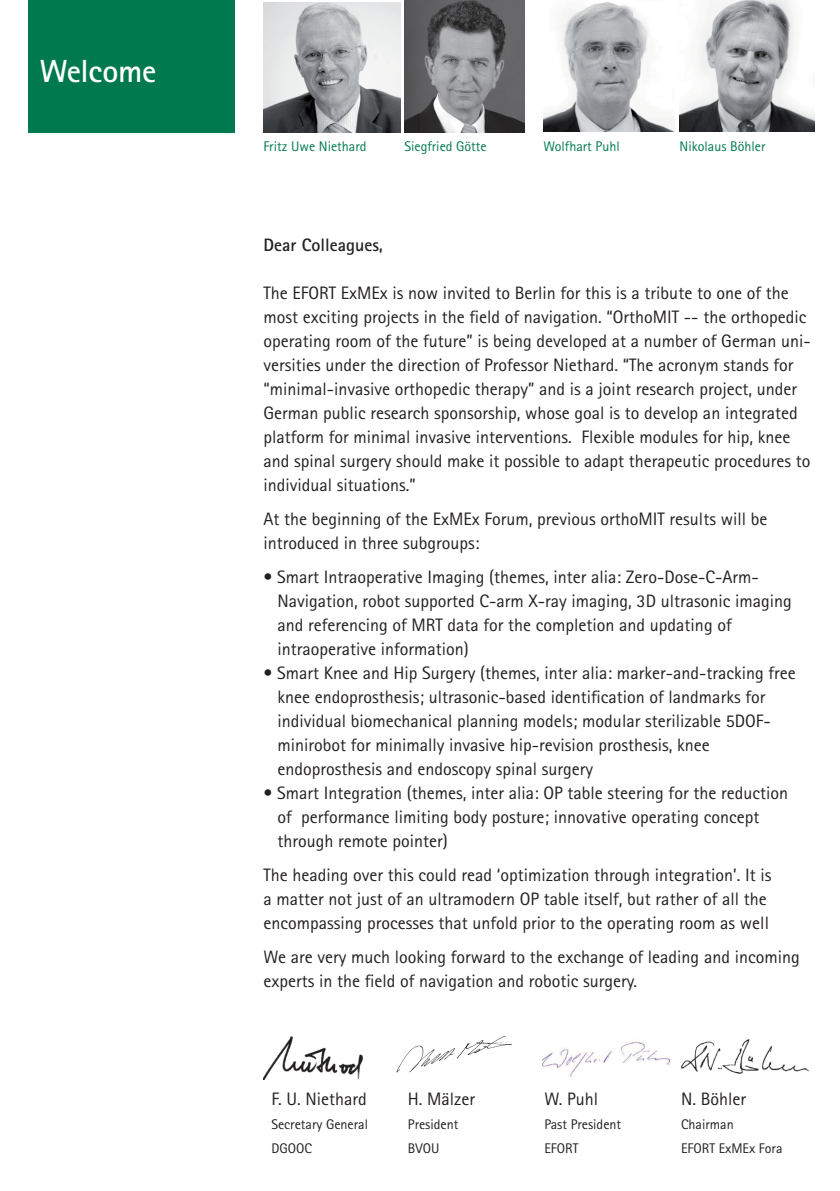
<style>
.page{position:relative;width:840px;height:1191px;background:#fff}
.page>*{position:absolute;margin:0;border:0;box-sizing:border-box;transform-origin:0 0}
.t1{font:700 32px "Rotis Sans Serif Std";letter-spacing:-.01em;color:#fff}
.t2{font:18px/24px "Rotis Sans Serif Std";color:#231f20}
.t3{font:700 18px "Rotis Sans Serif Std";color:#231f20}
.t4{font:14px/24px "Rotis Sans Serif Std";color:#231f20}
.t5{font:14px "Rotis Sans Serif Std";color:#00794e}
</style>
<div class="page">
<div style="left:28px;top:0;width:207px;height:133px;background:#00794e"></div>
<img style="left:404px;top:0;width:119px;height:132px">
<img style="left:263px;top:3px;width:137px;height:129px">
<img style="left:543px;top:2px;width:131px;height:130px">
<img style="left:679px;top:0;width:134px;height:132px">
<img style="left:396px;top:1035px;width:116px;height:38px">
<img style="left:542px;top:1042px;width:129px;height:34px">
<img style="left:681px;top:1039px;width:128px;height:35px">
<img style="left:263px;top:1036px;width:100px;height:43px">
<h1 class="t1" style="left:40px;top:51px;width:118px">Welcome</h1>
<p class="t5" style="left:263px;top:138px;width:105px">Fritz Uwe Niethard</p>
<p class="t5" style="left:404px;top:138px;width:84px">Siegfried Götte</p>
<p class="t5" style="left:543px;top:138px;width:78px">Wolfhart Puhl</p>
<p class="t5" style="left:679px;top:138px;width:87px">Nikolaus Böhler</p>
<p class="t3" style="left:263px;top:233px;width:121px">Dear Colleagues,</p>
<p class="t2" style="left:263px;top:281px;width:548px">The EFORT ExMEx is now invited to Berlin for this is a tribute to one of the most exciting projects in the field of navigation. “OrthoMIT -- the orthopedic operating room of the future” is being developed at a number of German uni&shy;versities under the direction of Professor Niethard. “The acronym stands for “minimal-invasive orthopedic therapy” and is a joint research project, under German public research sponsorship, whose goal is to develop an integrated platform for minimal invasive interventions. Flexible modules for hip, knee and spinal surgery should make it possible to adapt therapeutic procedures to individual situations.”</p>
<p class="t2" style="left:263px;top:507px;width:505px">At the beginning of the ExMEx Forum, previous orthoMIT results will be introduced in three subgroups:</p>
<p class="t2" style="left:277px;top:565px;width:515px;text-indent:-14px">• Smart Intraoperative Imaging (themes, inter alia: Zero-Dose-C-Arm-Navigation, robot supported C-arm X-ray imaging, 3D ultrasonic imaging and referencing of MRT data for the completion and updating of intraoperative information)</p>
<p class="t2" style="left:277px;top:661px;width:519px;text-indent:-14px">• Smart Knee and Hip Surgery (themes, inter alia: marker-and-tracking free knee endoprosthesis; ultrasonic-based identification of landmarks for individual biomechanical planning models; modular sterilizable 5DOF&shy;minirobot for minimally invasive hip-revision prosthesis, knee endoprosthesis and endoscopy spinal surgery</p>
<p class="t2" style="left:277px;top:781px;width:512px;text-indent:-14px">• Smart Integration (themes, inter alia: OP table steering for the reduction of performance limiting body posture; innovative operating concept through remote pointer)</p>
<p class="t2" style="left:263px;top:862px;width:509px">The heading over this could read ‘optimization through integration’. It is a matter not just of an ultramodern OP table itself, but rather of all the encompassing processes that unfold prior to the operating room as well</p>
<p class="t2" style="left:263px;top:944px;width:537px">We are very much looking forward to the exchange of leading and incoming experts in the field of navigation and robotic surgery.</p>
<p class="t2" style="left:271px;top:1087px;width:97px">F. U. Niethard</p>
<p class="t4" style="left:271px;top:1112px;width:98px">Secretary General<br>DGOOC</p>
<p class="t2" style="left:407px;top:1087px;width:69px">H. Mälzer</p>
<p class="t4" style="left:407px;top:1112px;width:52px">President<br>BVOU</p>
<p class="t2" style="left:544px;top:1087px;width:55px">W. Puhl</p>
<p class="t4" style="left:544px;top:1112px;width:78px">Past President<br>EFORT</p>
<p class="t2" style="left:680px;top:1087px;width:66px">N. Böhler</p>
<p class="t4" style="left:680px;top:1112px;width:103px">Chairman<br>EFORT ExMEx Fora</p>
</div>
